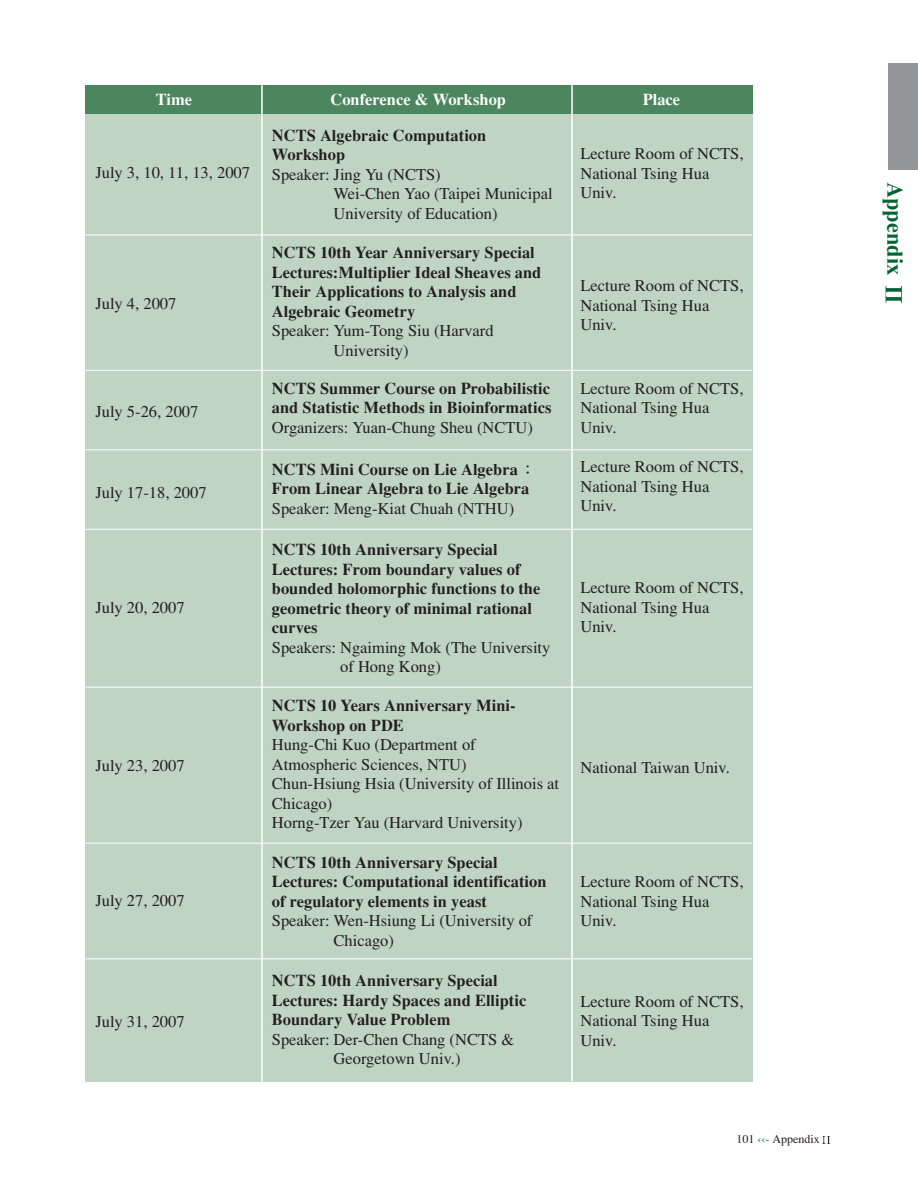
<style>
.page{position:relative;width:918px;height:1188px;background:#fff}
.page>*{position:absolute;margin:0;border:0;box-sizing:border-box;transform-origin:0 0}
.t1{font:700 22.5px "Times";color:#006330}
.t2{font:16.5px/19.5px "Times";color:#231f20}
.t3{font:700 16.5px/19.5px "Times";color:#231f20}
.t4{font:700 16.5px "Times";color:#fff}
.t5{font:12px "Times";color:#231f20}
.s1{color:#006330}
</style>
<div class="page">
<img style="left:822px;top:1136px;width:9px;height:8px">
<div style="left:888px;top:64px;width:30px;height:106px;background:#939598"></div>
<img style="left:885px;top:286px;width:17px;height:17px">
<div style="left:85px;top:85px;width:667px;height:997px;background:#c0d4c3"></div>
<img style="left:526px;top:465px;width:3px;height:9px">
<hr style="left:85px;top:235px;width:667px;height:1px;background:#fff">
<hr style="left:85px;top:370px;width:667px;height:1px;background:#fff">
<hr style="left:85px;top:449px;width:667px;height:1px;background:#fff">
<hr style="left:85px;top:529px;width:667px;height:1px;background:#fff">
<hr style="left:85px;top:687px;width:667px;height:1px;background:#fff">
<hr style="left:85px;top:843px;width:667px;height:1px;background:#fff">
<hr style="left:85px;top:958px;width:667px;height:1px;background:#fff">
<div style="left:85px;top:85px;width:667px;height:29px;background:#4b865e"></div>
<hr style="left:261px;top:85px;width:2px;height:997px;background:#fff">
<hr style="left:571px;top:85px;width:2px;height:997px;background:#fff">
<p class="t4" style="left:156px;top:94px;width:38px">Time</p>
<p class="t4" style="left:330px;top:94px;width:177px">Conference &amp; Workshop</p>
<p class="t4" style="left:643px;top:94px;width:39px">Place</p>
<p class="t2" style="left:95px;top:164px;width:156px">July 3, 10, 11, 13, 2007</p>
<p class="t2" style="left:95px;top:295px;width:83px">July 4, 2007</p>
<p class="t2" style="left:95px;top:403px;width:105px">July 5-26, 2007</p>
<p class="t2" style="left:95px;top:484px;width:113px">July 17-18, 2007</p>
<p class="t2" style="left:95px;top:599px;width:91px">July 20, 2007</p>
<p class="t2" style="left:95px;top:757px;width:91px">July 23, 2007</p>
<p class="t2" style="left:95px;top:892px;width:91px">July 27, 2007</p>
<p class="t2" style="left:95px;top:1013px;width:91px">July 31, 2007</p>
<p class="t3" style="left:272px;top:127px;width:216px">NCTS Algebraic Computation<br>Workshop</p>
<p class="t2" style="left:334px;top:166px;width:221px;text-indent:-62px">Speaker: Jing Yu (NCTS)<br>Wei-Chen Yao (Taipei Municipal<br>University of Education)</p>
<p class="t3" style="left:272px;top:244px;width:271px">NCTS 10th Year Anniversary Special<br>Lectures:Multiplier Ideal Sheaves and<br>Their Applications to Analysis and<br>Algebraic Geometry</p>
<p class="t2" style="left:334px;top:322px;width:162px;text-indent:-62px">Speaker: Yum-Tong Siu (Harvard<br>University)</p>
<p class="t3" style="left:272px;top:380px;width:281px">NCTS Summer Course on Probabilistic and Statistic Methods in Bioinformatics</p>
<p class="t2" style="left:272px;top:419px;width:263px">Organizers: Yuan-Chung Sheu (NCTU)</p>
<p class="t3" style="left:272px;top:461px;width:259px">NCTS Mini Course on Lie Algebra<br>From Linear Algebra to Lie Algebra</p>
<p class="t2" style="left:272px;top:500px;width:244px">Speaker: Meng-Kiat Chuah (NTHU)</p>
<p class="t3" style="left:272px;top:541px;width:270px">NCTS 10th Anniversary Special<br>Lectures: From boundary values of bounded holomorphic functions to the geometric theory of minimal rational curves</p>
<p class="t2" style="left:340px;top:639px;width:212px;text-indent:-68px">Speakers: Ngaiming Mok (The University of Hong Kong)</p>
<p class="t3" style="left:272px;top:698px;width:245px">NCTS 10 Years Anniversary Mini-<br>Workshop on PDE</p>
<p class="t2" style="left:272px;top:737px;width:289px">Hung-Chi Kuo (Department of<br>Atmospheric Sciences, NTU)<br>Chun-Hsiung Hsia (University of Illinois at<br>Chicago)<br>Horng-Tzer Yau (Harvard University)</p>
<p class="t3" style="left:272px;top:854px;width:276px">NCTS 10th Anniversary Special<br>Lectures: Computational identification of regulatory elements in yeast</p>
<p class="t2" style="left:334px;top:912px;width:200px;text-indent:-62px">Speaker: Wen-Hsiung Li (University of<br>Chicago)</p>
<p class="t3" style="left:272px;top:972px;width:256px">NCTS 10th Anniversary Special<br>Lectures: Hardy Spaces and Elliptic<br>Boundary Value Problem</p>
<p class="t2" style="left:272px;top:1031px;width:244px;text-align:center">Speaker: Der-Chen Chang (NCTS &amp;<br>Georgetown Univ.)</p>
<p class="t2" style="left:580px;top:146px;width:165px">Lecture Room of NCTS,<br>National Tsing Hua<br>Univ.</p>
<p class="t2" style="left:580px;top:278px;width:165px">Lecture Room of NCTS,<br>National Tsing Hua<br>Univ.</p>
<p class="t2" style="left:580px;top:380px;width:165px">Lecture Room of NCTS,<br>National Tsing Hua<br>Univ.</p>
<p class="t2" style="left:580px;top:458px;width:165px">Lecture Room of NCTS,<br>National Tsing Hua<br>Univ.</p>
<p class="t2" style="left:580px;top:579px;width:165px">Lecture Room of NCTS,<br>National Tsing Hua<br>Univ.</p>
<p class="t2" style="left:580px;top:759px;width:151px">National Taiwan Univ.</p>
<p class="t2" style="left:580px;top:873px;width:165px">Lecture Room of NCTS,<br>National Tsing Hua<br>Univ.</p>
<p class="t2" style="left:580px;top:993px;width:165px">Lecture Room of NCTS,<br>National Tsing Hua<br>Univ.</p>
<p class="t5" style="left:737px;top:1135px;width:85px">101 <span class="s1">‹‹-</span> Appendix</p>
<h1 class="t1" style="left:903px;top:182px;width:95px;rotate:90deg">Appendix</h1>
</div>
